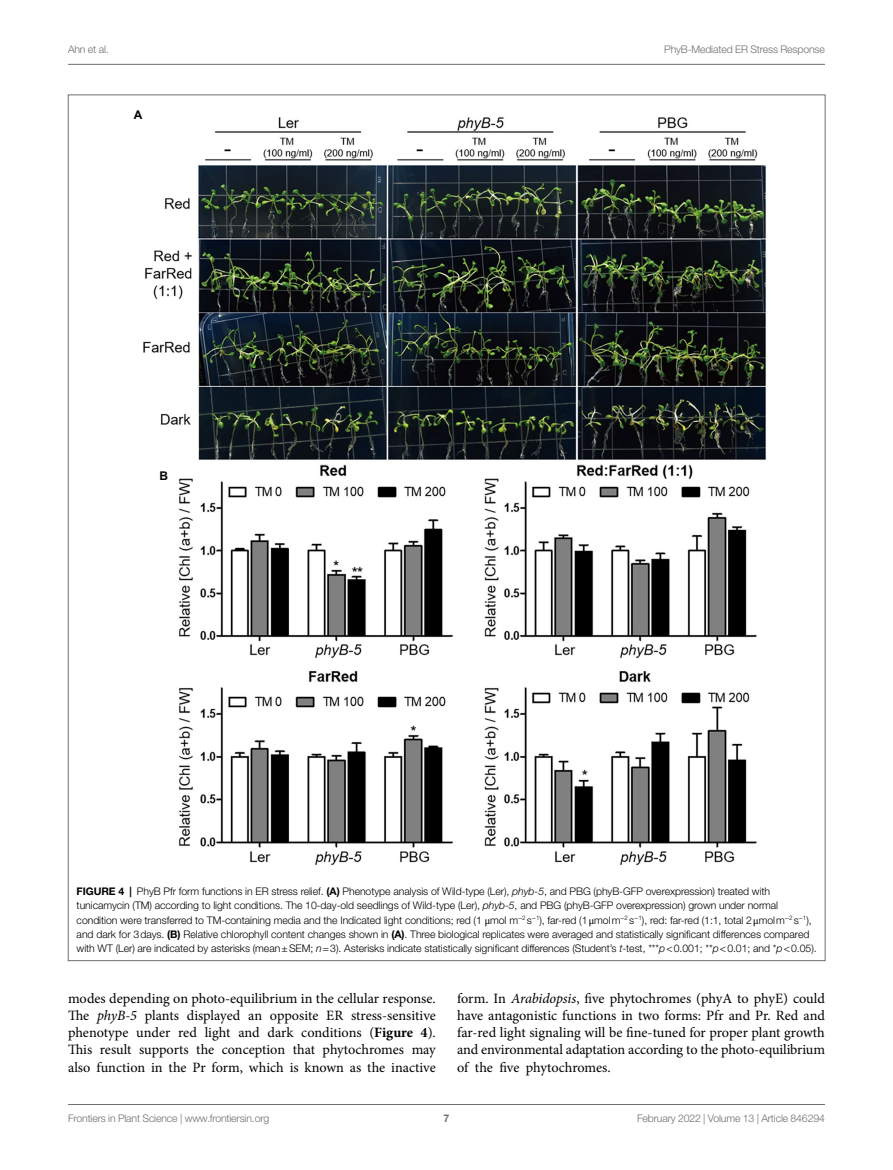
<style>
.page{position:relative;width:893px;height:1170px;background:#fff}
.page>*{position:absolute;margin:0;border:0;box-sizing:border-box;transform-origin:0 0}
.TEXT{font:14.25px/17.2px "Minion Pro";letter-spacing:-.005em;color:#000;text-align:justify}
.t1{font:700 12px "Arial";color:#000}
.FIG_LEG{font:300 10.5px/14.2px "Helvetica Neue LT Std";letter-spacing:-.005em;color:#000}
.t2{font:300 10.5px "Helvetica Neue LT Std";letter-spacing:-.015em;color:#6d6e71}
.t3{font:700 10.5px "Helvetica Neue LT Std";color:#6d6e71}
.s1{font-weight:700}
.s2{font-style:italic}
.s3{font-family:"STIX General";font-weight:400}
</style>
<div class="page">
<hr style="left:68px;top:64px;width:757px;height:1px;background:#6d6e71">
<hr style="left:68px;top:1104px;width:757px;height:1px;background:#6d6e71">
<img style="left:143px;top:117px;width:623px;height:748px">
<p class="t2" style="left:68px;top:42px;width:42px">Ahn et al.</p>
<p class="t2" style="left:664px;top:42px;width:162px">PhyB-Mediated ER Stress Response</p>
<p class="t1" style="left:134px;top:106px;width:10px">A</p>
<p class="t1" style="left:159px;top:467px;width:10px">B</p>
<p class="FIG_LEG" style="left:77px;top:884px;width:741px"><span class="s1">FIGURE 4 |</span> PhyB Pfr form functions in ER stress relief. <span class="s1">(A)</span> Phenotype analysis of Wild-type (Ler), <span class="s2">phyb-5</span>, and PBG (phyB-GFP overexpression) treated with tunicamycin (TM) according to light conditions. The 10-day-old seedlings of Wild-type (Ler), <span class="s2">phyb-5</span>, and PBG (phyB-GFP overexpression) grown under normal condition were transferred to TM-containing media and the Indicated light conditions; red (1 <span class="s3">μ</span>mol m<sup>−</sup><sup>2</sup> s<sup>−</sup><sup>1</sup>), far-red (1<span class="s3">μ</span>molm<sup>−</sup><sup>2</sup> s<sup>−</sup><sup>1</sup>), red: far-red (1:1, total 2<span class="s3">μ</span>molm<sup>−</sup><sup>2</sup> s<sup>−</sup><sup>1</sup>), and dark for 3days. <span class="s1">(B)</span> Relative chlorophyll content changes shown in <span class="s1">(A)</span>. Three biological replicates were averaged and statistically significant differences compared with WT (Ler) are indicated by asterisks (mean±SEM; <span class="s2">n</span>=3). Asterisks indicate statistically significant differences (Student’s <span class="s2">t</span>-test, ***<span class="s2">p</span>&lt;0.001; **<span class="s2">p</span>&lt;0.01; and *<span class="s2">p</span>&lt;0.05).</p>
<p class="TEXT" style="left:68px;top:989px;width:369px">modes depending on photo-equilibrium in the cellular response.<br>The <span class="s2">phyB-5</span> plants displayed an opposite ER stress-sensitive phenotype under red light and dark conditions (<span class="s1">Figure 4</span>).<br>This result supports the conception that phytochromes may also function in the Pr form, which is known as the inactive</p>
<p class="TEXT" style="left:457px;top:989px;width:369px">form. In <span class="s2">Arabidopsis</span>, five phytochromes (phyA to phyE) could have antagonistic functions in two forms: Pfr and Pr. Red and far-red light signaling will be fine-tuned for proper plant growth and environmental adaptation according to the photo-equilibrium of the five phytochromes.</p>
<p class="t2" style="left:68px;top:1111px;width:203px">Frontiers in Plant Science | www.frontiersin.org</p>
<p class="t3" style="left:444px;top:1111px;width:7px">7</p>
<p class="t2" style="left:637px;top:1111px;width:189px">February 2022 | Volume 13 | Article 846294</p>
</div>
